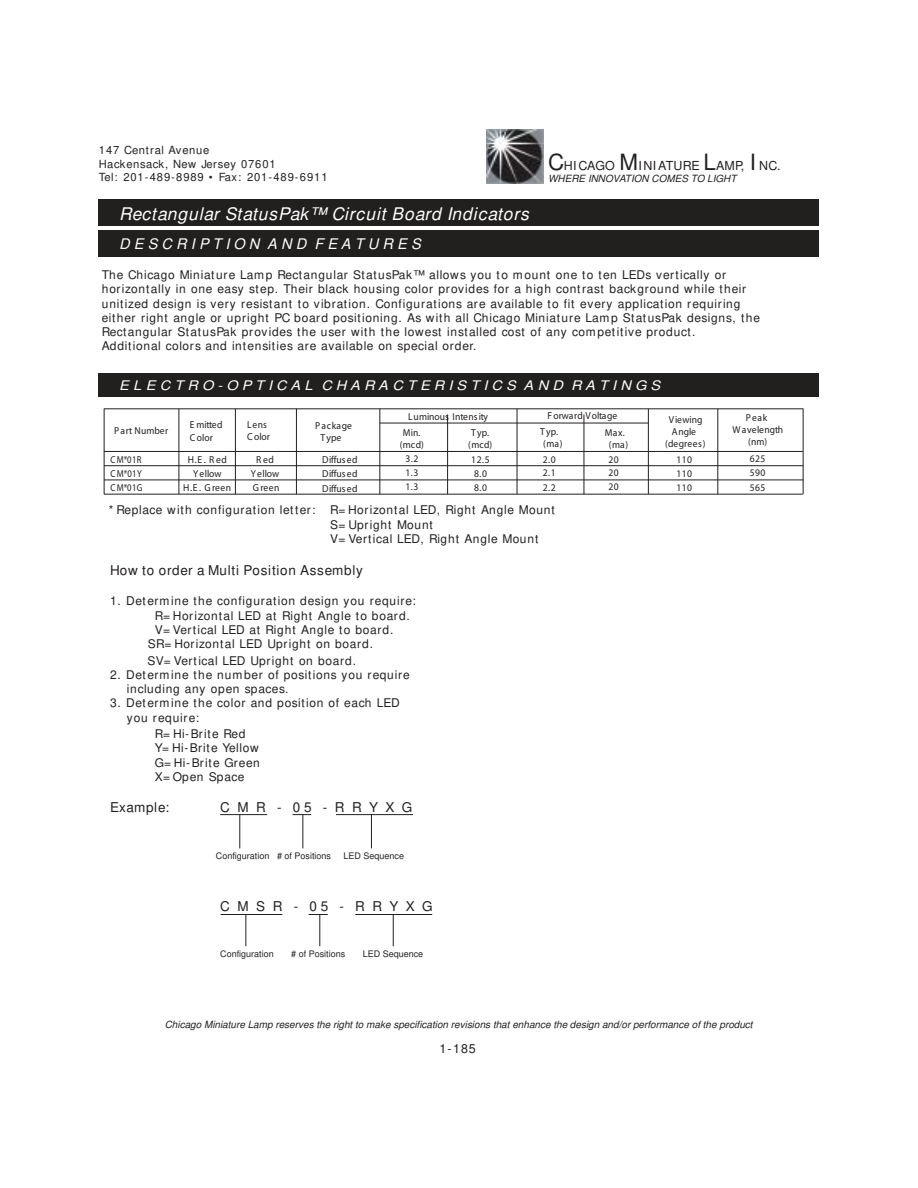
<style>
.page{position:relative;width:918px;height:1188px;background:#fff}
.page>*{position:absolute;margin:0;border:0;box-sizing:border-box;transform-origin:0 0}
.t1{font:italic 700 17.4px "Arial";letter-spacing:.055em;color:#fff}
.t2{font:italic 700 14.7px "Arial";letter-spacing:.28em;color:#fff}
.t3{font:700 13.5px "Arial";letter-spacing:.055em;color:#221f1f}
.t4{font:700 13.5px "Arial";letter-spacing:.555em;color:#221f1f}
.t5{font:italic 700 13.2px "Arial";letter-spacing:.28em;color:#fff;scale:1.11 1}
.t6{font:12.45px "Verdana";letter-spacing:.015em;color:#221f1f}
.t7{font:12px/14.2px "Verdana";letter-spacing:.05em;color:#221f1f}
.t8{font:11.25px/13.5px "Verdana";letter-spacing:.075em;color:#221f1f}
.t9{font:10.05px "Myriad";letter-spacing:.03em;color:#221f1f;scale:.95 1}
.t10{font:10.05px "Myriad";letter-spacing:.005em;color:#221f1f;scale:.95 1}
.t11{font:10.05px/14.2px "Myriad";letter-spacing:.03em;color:#221f1f;text-align:justify;scale:.86 1}
.t12{font:10.05px "Myriad";color:#221f1f;scale:.95 1}
.t13{font:10.05px/14.2px "Myriad";letter-spacing:.055em;color:#221f1f;text-align:center;scale:.95 1}
.t14{font:10.05px/12.3px "Myriad";letter-spacing:-.005em;color:#221f1f;scale:.95 1}
.t15{font:10.05px/12.3px "Myriad";letter-spacing:.05em;color:#221f1f;text-align:center;scale:.95 1}
.t16{font:italic 9.9px "Arial";color:#221f1f}
.t17{font:9px "Arial";color:#221f1f}
.s1{font-size:22.35px}
</style>
<div class="page">
<div style="left:99px;top:231px;width:720px;height:26px;background:#221f1f"></div>
<div style="left:99px;top:199px;width:720px;height:26px;background:#221f1f"></div>
<div style="left:99px;top:373px;width:720px;height:24px;background:#221f1f"></div>
<img style="left:487px;top:130px;width:57px;height:54px">
<hr style="left:803px;top:409px;width:1px;height:85px;background:#221f1f">
<hr style="left:718px;top:409px;width:1px;height:85px;background:#221f1f">
<hr style="left:648px;top:409px;width:1px;height:85px;background:#221f1f">
<hr style="left:584px;top:415px;width:1px;height:79px;background:#221f1f">
<hr style="left:517px;top:409px;width:1px;height:85px;background:#221f1f">
<hr style="left:447px;top:415px;width:1px;height:79px;background:#221f1f">
<hr style="left:380px;top:409px;width:1px;height:85px;background:#221f1f">
<hr style="left:104px;top:409px;width:699px;height:1px;background:#221f1f">
<hr style="left:380px;top:423px;width:268px;height:1px;background:#221f1f">
<hr style="left:104px;top:494px;width:699px;height:1px;background:#221f1f">
<hr style="left:104px;top:480px;width:699px;height:1px;background:#221f1f">
<hr style="left:104px;top:465px;width:699px;height:1px;background:#221f1f">
<hr style="left:104px;top:451px;width:699px;height:1px;background:#221f1f">
<hr style="left:104px;top:409px;width:1px;height:85px;background:#221f1f">
<hr style="left:179px;top:409px;width:1px;height:85px;background:#221f1f">
<hr style="left:235px;top:409px;width:1px;height:85px;background:#221f1f">
<hr style="left:296px;top:409px;width:1px;height:85px;background:#221f1f">
<hr style="left:221px;top:914px;width:61px;height:1px;background:#221f1f">
<hr style="left:220px;top:814px;width:47px;height:1px;background:#221f1f">
<hr style="left:355px;top:914px;width:77px;height:1px;background:#221f1f">
<svg style="left:309px;top:914px;width:19px;height:1px"></svg>
<hr style="left:336px;top:814px;width:77px;height:1px;background:#221f1f">
<svg style="left:292px;top:814px;width:19px;height:1px"></svg>
<hr style="left:371px;top:815px;width:1px;height:33px;background:#221f1f">
<hr style="left:303px;top:815px;width:1px;height:33px;background:#221f1f">
<hr style="left:240px;top:815px;width:1px;height:33px;background:#221f1f">
<hr style="left:393px;top:915px;width:1px;height:31px;background:#221f1f">
<hr style="left:320px;top:915px;width:1px;height:31px;background:#221f1f">
<hr style="left:246px;top:915px;width:1px;height:31px;background:#221f1f">
<p class="t8" style="left:99px;top:145px;width:230px">147 Central Avenue<br>Hackensack, New Jersey 07601<br>Tel: 201-489-8989 • Fax: 201-489-6911</p>
<p class="t6" style="left:548px;top:161px;width:234px"><span class="s1">C</span>HI CAGO <span class="s1">M</span>I NI ATURE <span class="s1">L</span>AMP, <span class="s1">I</span> NC.</p>
<p class="t16" style="left:548px;top:175px;width:190px">WHERE INNOVATION COMES TO LIGHT</p>
<h1 class="t1" style="left:119px;top:207px;width:411px">Rectangular StatusPak™ Circuit Board Indicators</h1>
<p class="t2" style="left:119px;top:238px;width:303px">DESCRIPTION AND FEATURES</p>
<p class="t7" style="left:102px;top:269px;width:660px">The Chicago Miniature Lamp Rectangular StatusPak™ allows you to mount one to ten LEDs vertically or horizontally in one easy step. Their black housing color provides for a high contrast background while their unitized design is very resistant to vibration. Configurations are available to fit every application requiring either right angle or upright PC board positioning. As with all Chicago Miniature Lamp StatusPak designs, the Rectangular StatusPak provides the user with the lowest installed cost of any competitive product.<br>Additional colors and intensities are available on special order.</p>
<p class="t5" style="left:119px;top:380px;width:489px">ELECTRO-OPTICAL CHARACTERISTICS AND RATINGS</p>
<p class="t9" style="left:114px;top:427px;width:59px">Part Number</p>
<p class="t11" style="left:110px;top:453px;width:39px">CM*01R CM*01Y CM*01G</p>
<p class="t14" style="left:190px;top:420px;width:36px">E mitted<br>C olor</p>
<p class="t9" style="left:188px;top:456px;width:43px">H.E. Red</p>
<p class="t9" style="left:193px;top:470px;width:31px">Y ellow</p>
<p class="t9" style="left:183px;top:484px;width:52px">H.E. Green</p>
<p class="t9" style="left:247px;top:420px;width:22px">Lens</p>
<p class="t13" style="left:251px;top:453px;width:32px">Red<br>Y ellow<br>Green</p>
<p class="t9" style="left:247px;top:433px;width:26px">C olor</p>
<p class="t15" style="left:315px;top:420px;width:40px">Package<br>Type</p>
<p class="t10" style="left:322px;top:456px;width:39px">Diffused</p>
<p class="t10" style="left:322px;top:470px;width:39px">Diffused</p>
<p class="t10" style="left:322px;top:484px;width:39px">Diffused</p>
<p class="t12" style="left:408px;top:413px;width:86px">Luminous Intensity</p>
<p class="t10" style="left:548px;top:412px;width:75px">F orward Voltage</p>
<p class="t9" style="left:746px;top:414px;width:24px">Peak</p>
<p class="t9" style="left:669px;top:416px;width:37px">V iewing</p>
<p class="t9" style="left:733px;top:426px;width:55px">Wavelength</p>
<p class="t9" style="left:540px;top:428px;width:20px">Typ.</p>
<p class="t9" style="left:672px;top:428px;width:27px">Angle</p>
<p class="t9" style="left:403px;top:429px;width:20px">Min.</p>
<p class="t9" style="left:471px;top:429px;width:20px">Typ.</p>
<p class="t9" style="left:605px;top:429px;width:23px">Max.</p>
<p class="t9" style="left:748px;top:438px;width:22px">(nm)</p>
<p class="t9" style="left:543px;top:440px;width:22px">(ma)</p>
<p class="t9" style="left:665px;top:440px;width:44px">(degrees)</p>
<p class="t9" style="left:400px;top:441px;width:27px">(mcd)</p>
<p class="t9" style="left:468px;top:441px;width:27px">(mcd)</p>
<p class="t9" style="left:609px;top:441px;width:22px">(ma)</p>
<p class="t9" style="left:405px;top:455px;width:15px">3.2</p>
<p class="t9" style="left:471px;top:456px;width:21px">12.5</p>
<p class="t9" style="left:543px;top:456px;width:15px">2.0</p>
<p class="t9" style="left:609px;top:456px;width:12px">20</p>
<p class="t9" style="left:676px;top:456px;width:18px">110</p>
<p class="t9" style="left:750px;top:455px;width:18px">625</p>
<p class="t9" style="left:405px;top:469px;width:15px">1.3</p>
<p class="t9" style="left:474px;top:470px;width:15px">8.0</p>
<p class="t9" style="left:543px;top:469px;width:15px">2.1</p>
<p class="t9" style="left:609px;top:469px;width:12px">20</p>
<p class="t9" style="left:676px;top:470px;width:18px">110</p>
<p class="t9" style="left:750px;top:469px;width:18px">590</p>
<p class="t9" style="left:405px;top:483px;width:15px">1.3</p>
<p class="t9" style="left:474px;top:484px;width:15px">8.0</p>
<p class="t9" style="left:543px;top:484px;width:15px">2.2</p>
<p class="t9" style="left:609px;top:483px;width:12px">20</p>
<p class="t9" style="left:676px;top:484px;width:18px">110</p>
<p class="t9" style="left:750px;top:483px;width:18px">565</p>
<p class="t7" style="left:330px;top:504px;width:226px;text-indent:-221px">* Replace with configuration letter: R= Horizontal LED, Right Angle Mount<br>S= Upright Mount<br>V= Vertical LED, Right Angle Mount</p>
<p class="t3" style="left:110px;top:565px;width:255px">How to order a Multi Position Assembly</p>
<p class="t7" style="left:110px;top:595px;width:307px">1. Determine the configuration design you require:</p>
<p class="t7" style="left:155px;top:609px;width:257px">R= Horizontal LED at Right Angle to board.</p>
<p class="t7" style="left:155px;top:624px;width:240px">V= Vertical LED at Right Angle to board.</p>
<p class="t7" style="left:148px;top:638px;width:227px">SR= Horizontal LED Upright on board.</p>
<p class="t7" style="left:148px;top:654px;width:210px">SV= Vertical LED Upright on board.</p>
<p class="t7" style="left:127px;top:669px;width:285px;text-indent:-17px">2. Determine the number of positions you require including any open spaces.</p>
<p class="t7" style="left:127px;top:697px;width:274px;text-indent:-17px">3. Determine the color and position of each LED you require:</p>
<p class="t7" style="left:155px;top:728px;width:107px">R= Hi-Brite Red<br>Y= Hi-Brite Yellow<br>G= Hi-Brite Green<br>X= Open Space</p>
<p class="t3" style="left:110px;top:802px;width:61px">Example:</p>
<p class="t4" style="left:220px;top:802px;width:194px">CMR - 05 -RRYXG</p>
<p class="t17" style="left:216px;top:852px;width:117px">Configuration # of Positions</p>
<p class="t17" style="left:344px;top:852px;width:62px">LED Sequence</p>
<p class="t4" style="left:220px;top:901px;width:214px">CMSR - 05 - RRYXG</p>
<p class="t17" style="left:220px;top:950px;width:55px">Configuration</p>
<p class="t17" style="left:291px;top:950px;width:56px"># of Positions</p>
<p class="t17" style="left:363px;top:950px;width:62px">LED Sequence</p>
<p class="t16" style="left:165px;top:1020px;width:589px">Chicago Miniature Lamp reserves the right to make specification revisions that enhance the design and/or performance of the product</p>
<p class="t6" style="left:440px;top:1044px;width:38px">1-185</p>
</div>
